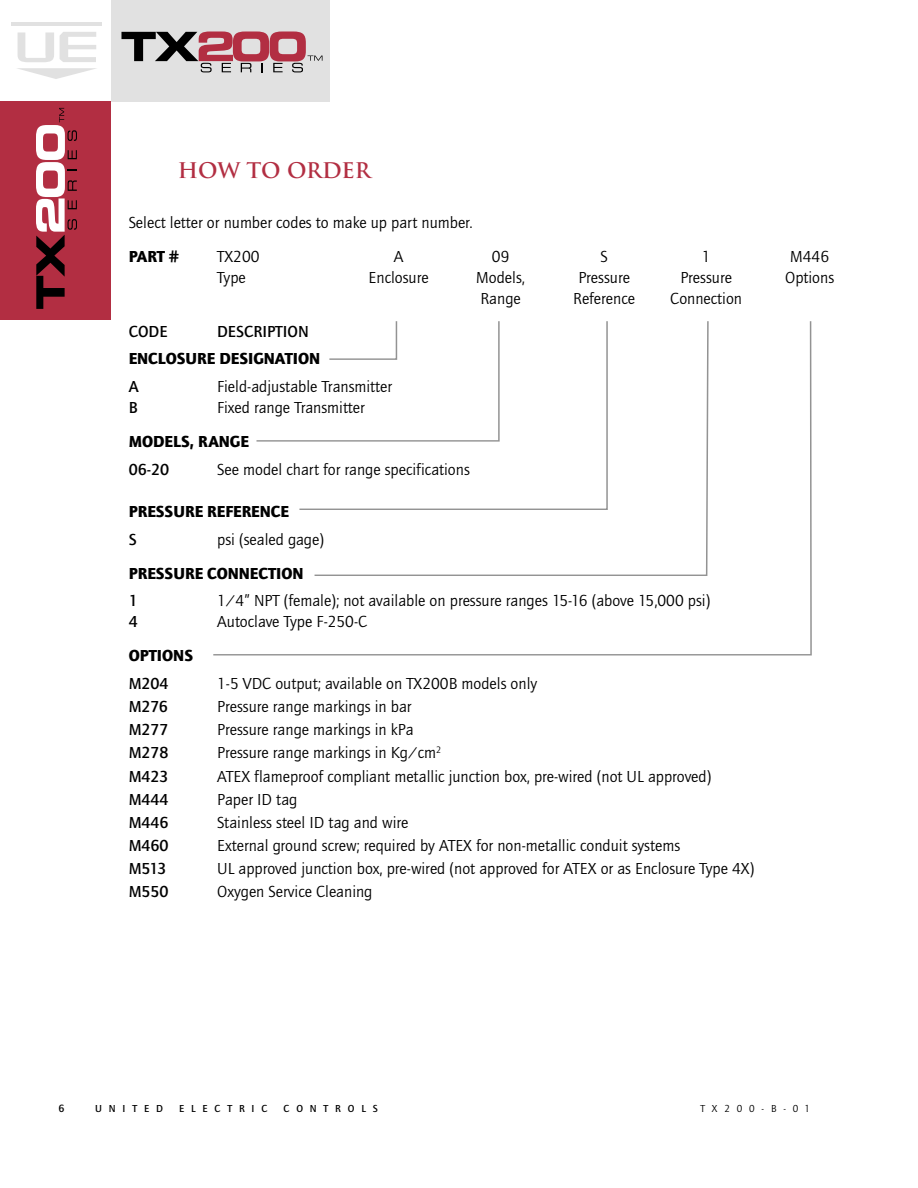
<style>
.page{position:relative;width:918px;height:1188px;background:#fff}
.page>*{position:absolute;margin:0;border:0;box-sizing:border-box;transform-origin:0 0}
.t1{font:700 21px "Trajan";letter-spacing:-.01em;color:#b22e42}
.t2{font:16.5px "Quay Sans ITC";color:#000}
.t3{font:900 16.5px "Quay Sans ITC";color:#000}
.t4{font:16.5px "Quay Sans Md ITC";color:#000}
.t5{font:10.8px "Quay Sans Md ITC";color:#000}
.t6{font:10.5px "Quay Sans Md ITC";letter-spacing:.65em;color:#000}
.t7{font:10.5px "Quay Sans ITC";letter-spacing:.65em;color:#000}
</style>
<div class="page">
<div style="left:111px;top:0;width:218px;height:102px;background:#e1e1e1"></div>
<div style="left:0;top:101px;width:111px;height:219px;background:#b22e42"></div>
<svg style="left:18px;top:32px;width:36px;height:30px"></svg>
<hr style="left:11px;top:23px;width:91px;height:3px;background:#e1e1e1">
<svg style="left:17px;top:68px;width:79px;height:11px"></svg>
<svg style="left:60px;top:32px;width:36px;height:30px"></svg>
<svg style="left:121px;top:31px;width:201px;height:41px"></svg>
<svg style="left:36px;top:108px;width:41px;height:201px"></svg>
<svg style="left:213px;top:321px;width:599px;height:335px"></svg>
<svg style="left:298px;top:321px;width:15px;height:190px"></svg>
<svg style="left:313px;top:321px;width:396px;height:256px"></svg>
<p class="t1" style="left:178px;top:157px;width:194px">HOW TO ORDER</p>
<p class="t2" style="left:129px;top:213px;width:346px">Select letter or number codes to make up part number.</p>
<p class="t3" style="left:129px;top:247px;width:52px">PART #</p>
<p class="t2" style="left:217px;top:248px;width:44px">TX200</p>
<p class="t2" style="left:394px;top:248px;width:11px">A</p>
<p class="t2" style="left:492px;top:248px;width:19px">09</p>
<p class="t2" style="left:601px;top:248px;width:9px">S</p>
<p class="t2" style="left:702px;top:248px;width:10px">1</p>
<p class="t2" style="left:790px;top:248px;width:40px">M446</p>
<p class="t2" style="left:217px;top:269px;width:30px">Type</p>
<p class="t2" style="left:369px;top:269px;width:62px">Enclosure</p>
<p class="t2" style="left:476px;top:269px;width:50px">Models,</p>
<p class="t2" style="left:578px;top:269px;width:53px">Pressure</p>
<p class="t2" style="left:680px;top:269px;width:53px">Pressure</p>
<p class="t2" style="left:785px;top:269px;width:51px">Options</p>
<p class="t2" style="left:481px;top:290px;width:42px">Range</p>
<p class="t2" style="left:573px;top:290px;width:63px">Reference</p>
<p class="t2" style="left:670px;top:290px;width:73px">Connection</p>
<p class="t4" style="left:129px;top:322px;width:40px">CODE</p>
<p class="t4" style="left:217px;top:322px;width:93px">DESCRIPTION</p>
<p class="t3" style="left:129px;top:349px;width:193px">ENCLOSURE DESIGNATION</p>
<p class="t4" style="left:129px;top:377px;width:11px">A</p>
<p class="t2" style="left:217px;top:378px;width:176px">Field-adjustable Transmitter</p>
<p class="t4" style="left:129px;top:398px;width:11px">B</p>
<p class="t2" style="left:217px;top:399px;width:149px">Fixed range Transmitter</p>
<p class="t3" style="left:129px;top:432px;width:122px">MODELS, RANGE</p>
<p class="t4" style="left:129px;top:460px;width:42px">06-20</p>
<p class="t2" style="left:217px;top:460px;width:254px">See model chart for range specifications</p>
<p class="t3" style="left:129px;top:502px;width:162px">PRESSURE REFERENCE</p>
<p class="t4" style="left:129px;top:530px;width:9px">S</p>
<p class="t2" style="left:217px;top:530px;width:108px">psi (sealed gage)</p>
<p class="t3" style="left:129px;top:563px;width:176px">PRESSURE CONNECTION</p>
<p class="t4" style="left:129px;top:592px;width:11px">1</p>
<p class="t2" style="left:217px;top:592px;width:495px">1/4” NPT (female); not available on pressure ranges 15-16 (above 15,000 psi)</p>
<p class="t4" style="left:129px;top:613px;width:11px">4</p>
<p class="t2" style="left:217px;top:613px;width:152px">Autoclave Type F-250-C</p>
<p class="t3" style="left:129px;top:646px;width:66px">OPTIONS</p>
<p class="t4" style="left:129px;top:674px;width:41px">M204</p>
<p class="t2" style="left:217px;top:674px;width:322px">1-5 VDC output; available on TX200B models only</p>
<p class="t4" style="left:129px;top:697px;width:41px">M276</p>
<p class="t2" style="left:217px;top:698px;width:196px">Pressure range markings in bar</p>
<p class="t4" style="left:129px;top:721px;width:41px">M277</p>
<p class="t2" style="left:217px;top:721px;width:198px">Pressure range markings in kPa</p>
<p class="t4" style="left:129px;top:744px;width:41px">M278</p>
<p class="t2" style="left:217px;top:744px;width:226px">Pressure range markings in Kg/cm<sup>2</sup></p>
<p class="t4" style="left:129px;top:767px;width:41px">M423</p>
<p class="t2" style="left:217px;top:767px;width:496px">ATEX flameproof compliant metallic junction box, pre-wired (not UL approved)</p>
<p class="t4" style="left:129px;top:790px;width:41px">M444</p>
<p class="t2" style="left:217px;top:790px;width:82px">Paper ID tag</p>
<p class="t4" style="left:129px;top:813px;width:41px">M446</p>
<p class="t2" style="left:217px;top:813px;width:193px">Stainless steel ID tag and wire</p>
<p class="t4" style="left:129px;top:836px;width:41px">M460</p>
<p class="t2" style="left:217px;top:837px;width:465px">External ground screw; required by ATEX for non-metallic conduit systems</p>
<p class="t4" style="left:129px;top:860px;width:39px">M513</p>
<p class="t2" style="left:217px;top:860px;width:539px">UL approved junction box, pre-wired (not approved for ATEX or as Enclosure Type 4X)</p>
<p class="t4" style="left:129px;top:883px;width:41px">M550</p>
<p class="t2" style="left:217px;top:883px;width:157px">Oxygen Service Cleaning</p>
<p class="t5" style="left:59px;top:1103px;width:7px">6</p>
<p class="t6" style="left:95px;top:1103px;width:69px">UNITED</p>
<p class="t6" style="left:179px;top:1103px;width:90px">ELECTRIC</p>
<p class="t6" style="left:284px;top:1103px;width:96px">CONTROLS</p>
<p class="t7" style="left:701px;top:1103px;width:111px">TX200-B-01</p>
</div>
